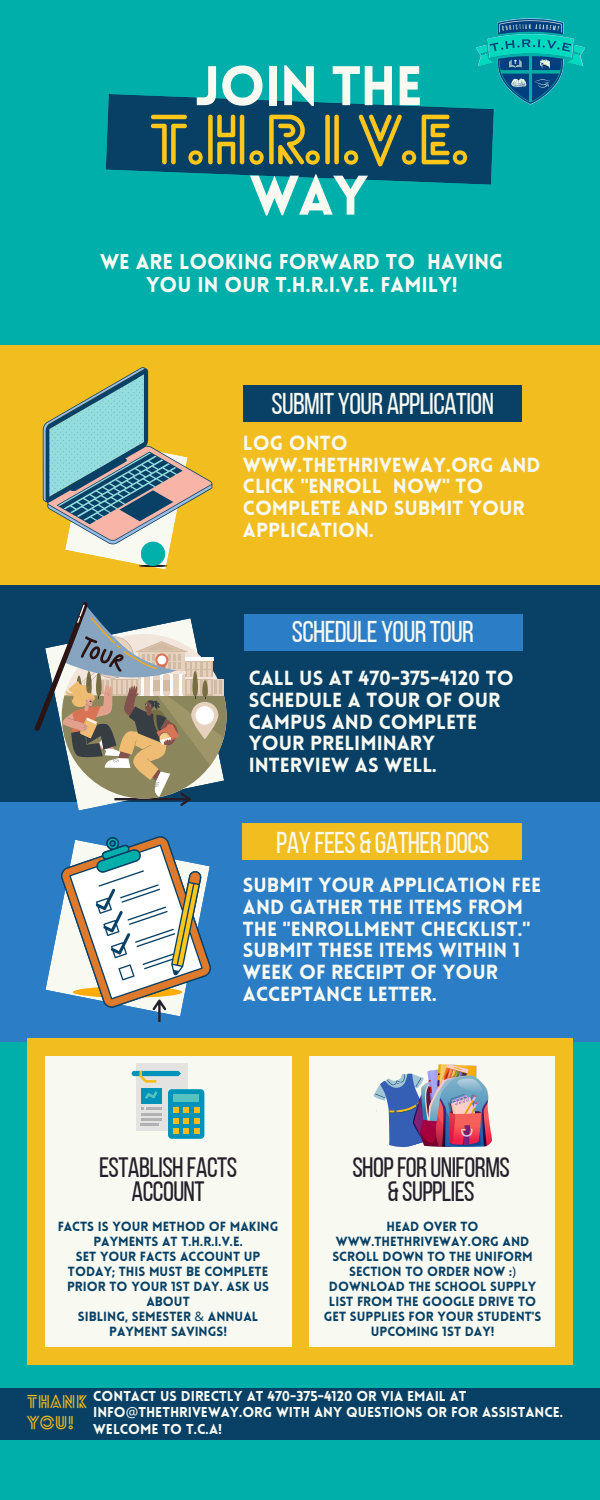
<style>
.page{position:relative;width:600px;height:1500px;background:#01afaa}
.page>*{position:absolute;margin:0;border:0;box-sizing:border-box;transform-origin:0 0}
.t1{font:700 67.5px "Lovelo Line";color:#ffc61a}
.t2{font:900 54.5px "Lovelo";letter-spacing:-.02em;color:#f8f9f0}
.t3{font:30px "Bebas Neue";letter-spacing:-.02em;color:#f8f9f0}
.t4{font:28px/24.8px "Bebas Neue";letter-spacing:-.02em;color:#251f2b;text-align:center}
.t5{font:900 21px/22.5px "Lovelo";color:#f8f9f0;text-align:center}
.t6{font:900 20px/21.8px "Lovelo";color:#f8f9f0}
.t7{font:700 18px/21px "Lovelo Line";color:#f6bc1b}
.t8{font:900 14px/16.5px "Lovelo";color:#f8f9f0}
.t9{font:900 13px/15px "Lovelo";color:#094166;text-align:center}
.s1{font-family:"Noto Sans";font-weight:400}
</style>
<div class="page">
<div style="left:0;top:584px;width:600px;height:239px;background:#094166"></div>
<div style="left:0;top:1388px;width:600px;height:52px;background:#094166"></div>
<div style="left:0;top:802px;width:600px;height:240px;background:#2b7ec6"></div>
<div style="left:27px;top:1039px;width:546px;height:326px;background:#f1bd1f"></div>
<div style="left:0;top:346px;width:600px;height:239px;background:#f1bd1f"></div>
<img style="left:477px;top:18px;width:108px;height:87px">
<div style="left:45px;top:1056px;width:246px;height:291px;background:#f8f9f0"></div>
<div style="left:309px;top:1056px;width:246px;height:291px;background:#f8f9f0"></div>
<div style="left:243px;top:823px;width:279px;height:37px;background:#f1bd1f"></div>
<div style="left:244px;top:614px;width:279px;height:37px;background:#2b7ec6"></div>
<svg style="left:106px;top:94px;width:388px;height:91px"></svg>
<div style="left:243px;top:385px;width:279px;height:37px;background:#094166"></div>
<svg style="left:43px;top:367px;width:169px;height:203px"></svg>
<svg style="left:45px;top:836px;width:166px;height:186px"></svg>
<svg style="left:35px;top:602px;width:192px;height:209px"></svg>
<div style="left:136px;top:1063px;width:52px;height:68px;background:#e3e4e2"></div>
<svg style="left:168px;top:1089px;width:36px;height:50px;background:#39a19e"></svg>
<svg style="left:132px;top:1071px;width:49px;height:12px"></svg>
<div style="left:141px;top:1088px;width:21px;height:16px;background:#0093b9"></div>
<svg style="left:145px;top:1091px;width:12px;height:8px"></svg>
<hr style="left:146px;top:1107px;width:16px;height:3px;background:#b2b1b4">
<hr style="left:141px;top:1113px;width:21px;height:2px;background:#b2b1b4">
<hr style="left:141px;top:1118px;width:21px;height:3px;background:#b2b1b4">
<hr style="left:141px;top:1123px;width:18px;height:3px;background:#b2b1b4">
<svg style="left:373px;top:1064px;width:71px;height:84px"></svg>
<img style="left:413px;top:1065px;width:79px;height:81px">
<p class="t2" style="left:195px;top:64px;width:229px">JOIN THE</p>
<p class="t1" style="left:150px;top:113px;width:320px">T.H.R.I.V.E.</p>
<p class="t2" style="left:250px;top:174px;width:120px">WAY</p>
<h2 class="t5" style="left:100px;top:253px;width:405px">WE ARE LOOKING FORWARD TO HAVING<br>YOU IN OUR T.H.R.I.V.E. FAMILY!</h2>
<h3 class="t3" style="left:272px;top:391px;width:224px">SUBMIT YOUR APPLICATION</h3>
<p class="t6" style="left:243px;top:434px;width:299px">LOG ONTO<br>WWW.THETHRIVEWAY.ORG AND<br>CLICK "ENROLL NOW" TO<br>COMPLETE AND SUBMIT YOUR<br>APPLICATION.</p>
<p class="t3" style="left:292px;top:620px;width:184px">SCHEDULE YOURTOUR</p>
<h2 class="t6" style="left:249px;top:669px;width:266px">CALL US AT 470-375-4120 TO<br>SCHEDULE A TOUR OF OUR<br>CAMPUS AND COMPLETE<br>YOUR PRELIMINARY<br>INTERVIEW AS WELL.</h2>
<h1 class="t3" style="left:276px;top:830px;width:215px">PAY FEES &amp; GATHERDOCS</h1>
<h3 class="t6" style="left:243px;top:876px;width:300px">SUBMIT YOUR APPLICATION FEE<br>AND GATHER THE ITEMS FROM<br>THE "ENROLLMENT CHECKLIST."<br>SUBMIT THESE ITEMS WITHIN 1<br>WEEK OF RECEIPT OF YOUR<br>ACCEPTANCE LETTER.</h3>
<h3 class="t4" style="left:99px;top:1157px;width:140px">ESTABLISH FACTS<br>ACCOUNT</h3>
<h3 class="t9" style="left:58px;top:1220px;width:222px">FACTS IS YOUR METHOD OF MAKING<br>PAYMENTS AT T.H.R.I.V.E.</h3>
<p class="t9" style="left:67px;top:1250px;width:203px">SET YOUR FACTS ACCOUNT UP<br>TODAY; THIS MUST BE COMPLETE<br>PRIOR TO YOUR 1ST DAY. ASK US<br>ABOUT</p>
<h2 class="t9" style="left:78px;top:1310px;width:182px">SIBLING, SEMESTER <span class="s1">&amp;</span> ANNUAL<br>PAYMENT SAVINGS!</h2>
<h2 class="t4" style="left:352px;top:1157px;width:159px">SHOPFORUNIFORMS &amp; SUPPLIES</h2>
<p class="t9" style="left:324px;top:1220px;width:219px">HEAD OVER TO<br>WWW.THETHRIVEWAY.ORG AND<br>SCROLL DOWN TO THE UNIFORM<br>SECTION TO ORDER NOW :<span class="s1">)<br></span>DOWNLOAD THE SCHOOL SUPPLY<br>LIST FROM THE GOOGLE DRIVE TO<br>GET SUPPLIES FOR YOUR STUDENT'S<br>UPCOMING 1ST DAY!</p>
<p class="t8" style="left:93px;top:1389px;width:472px">CONTACT US DIRECTLY AT 470-375-4120 OR VIA EMAIL AT<br>INFO<span class="s1">@</span>THETHRIVEWAY.ORG WITH ANY QUESTIONS OR FOR ASSISTANCE.<br>WELCOME TO T.C.A!</p>
<p class="t7" style="left:27px;top:1393px;width:61px">THANK<br>YOU!</p>
</div>
